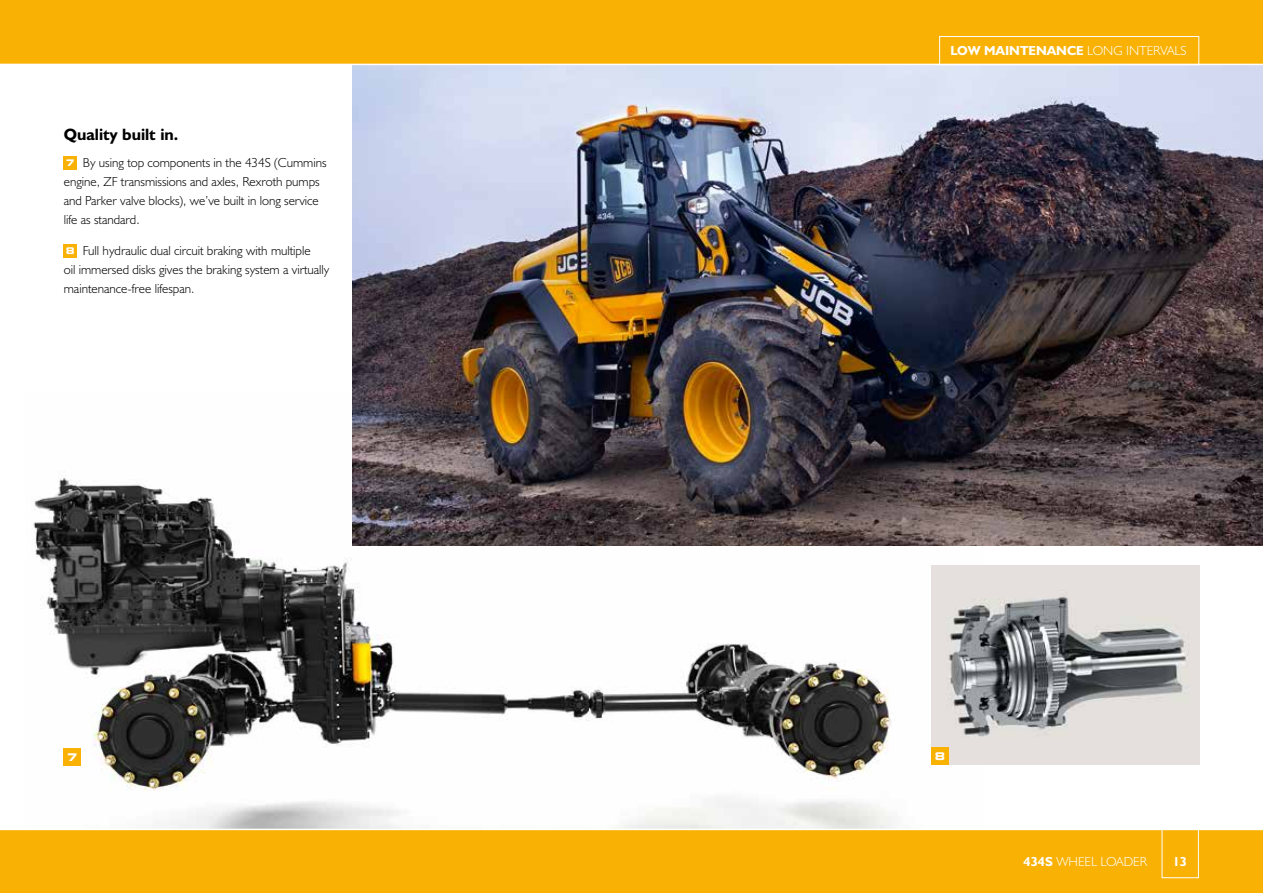
<style>
.page{position:relative;width:1263px;height:893px;background:#fff}
.page>*{position:absolute;margin:0;border:0;box-sizing:border-box;transform-origin:0 0}
.t1{font:16.5px "JCB Bold";color:#000}
.t2{font:13.2px/18.8px "JCB Light";color:#000}
.t3{font:13.2px "JCB Bold";color:#fff}
.t4{font:13.2px "JCB Light";color:#fff}
.t5{font:700 expanded 10.5px "Square 721 BT";color:#fff}
.s1{font-family:"Square 721 BT";font-weight:700;font-stretch:expanded;font-size:9.15px;color:#fff}
.s2{font-family:"JCB Light"}
.s3{font-family:"JCB Bold"}
</style>
<div class="page">
<img style="left:33px;top:475px;width:951px;height:354px">
<img style="left:931px;top:566px;width:268px;height:199px">
<img style="left:352px;top:65px;width:911px;height:481px">
<div style="left:0;top:0;width:1263px;height:64px;background:#f9b104"></div>
<div style="left:0;top:829px;width:1263px;height:64px;background:#f9b104"></div>
<hr style="left:0;top:829px;width:1263px;height:1px;background:#fff">
<div style="left:1162px;top:823px;width:37px;height:55px;border:1px solid #fff"></div>
<div style="left:931px;top:748px;width:17px;height:17px;background:#f9b104"></div>
<div style="left:64px;top:748px;width:17px;height:17px;background:#f9b104"></div>
<div style="left:939px;top:36px;width:260px;height:29px;border:1px solid #fff"></div>
<div style="left:64px;top:156px;width:13px;height:13px;background:#f9b104"></div>
<div style="left:64px;top:244px;width:13px;height:13px;background:#f9b104"></div>
<p class="t1" style="left:64px;top:124px;width:116px">Quality built in.</p>
<p class="t2" style="left:64px;top:153px;width:264px"><span class="s1">7</span> By using top components in the 434S (Cummins engine, ZF transmissions and axles, Rexroth pumps and Parker valve blocks), we’ve built in long service life as standard.</p>
<p class="t2" style="left:64px;top:241px;width:267px"><span class="s1">8</span> Full hydraulic dual circuit braking with multiple<br>oil immersed disks gives the braking system a virtually maintenance-free lifespan.</p>
<p class="t3" style="left:950px;top:43px;width:238px">LOW MAINTENANCE <span class="s2">LONG INTERVALS</span></p>
<p class="t5" style="left:67px;top:751px;width:12px">7</p>
<p class="t5" style="left:935px;top:750px;width:12px">8</p>
<p class="t4" style="left:1023px;top:853px;width:125px"><span class="s3">434S</span> WHEEL LOADER</p>
<p class="t3" style="left:1173px;top:853px;width:16px">13</p>
</div>
